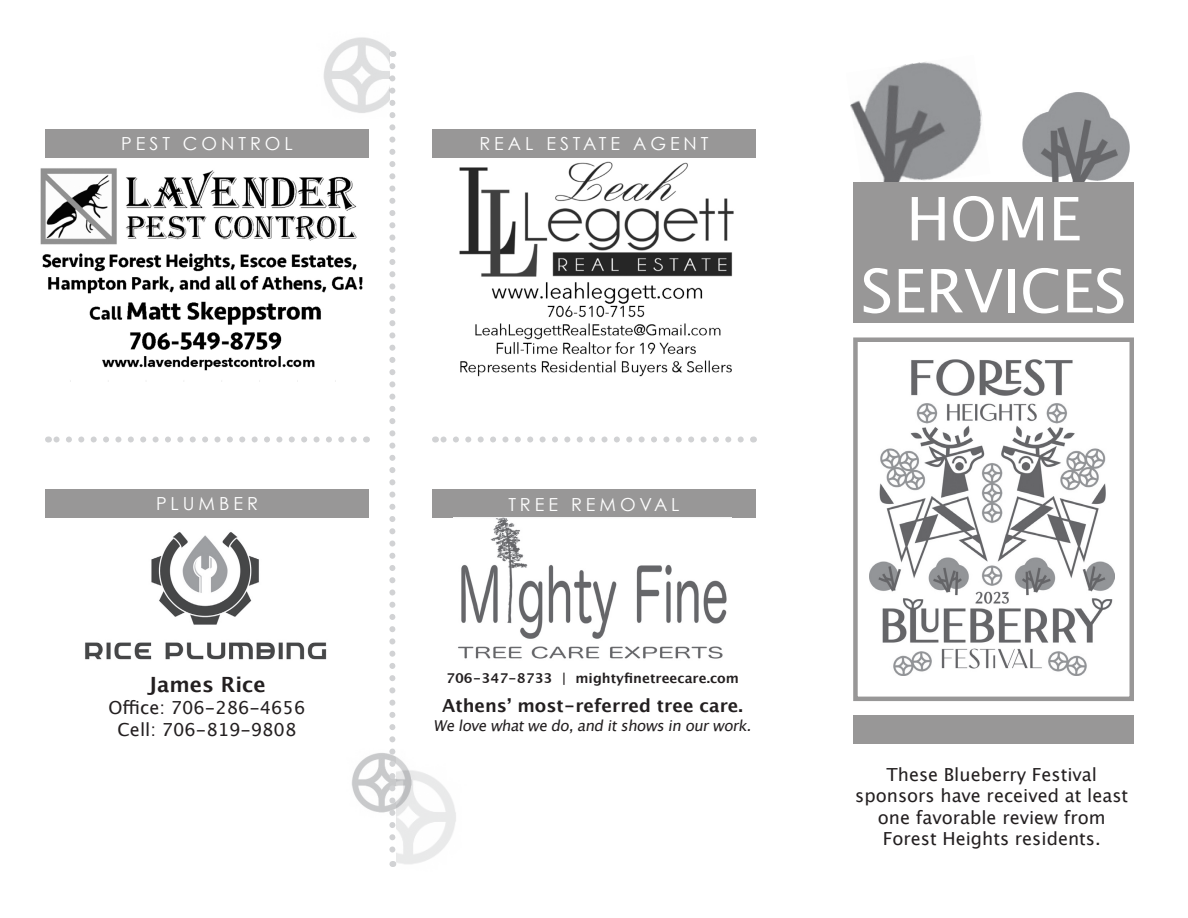
<style>
.page{position:relative;width:1188px;height:918px;background:#fff}
.page>*{position:absolute;margin:0;border:0;box-sizing:border-box;transform-origin:0 0}
.t1{font:60px/72px "Lucida Grande";color:#fff;text-align:center}
.t2{font:700 21px "Lucida Grande";color:#231f20}
.t3{font:18px/21.6px "Lucida Grande";color:#231f20;text-align:center}
.t4{font:18px "Century Gothic";letter-spacing:.22em;color:#fff}
.t5{font:700 18px "Lucida Grande";color:#231f20}
.t6{font:15px "Lucida Grande";color:#231f20}
.t7{font:700 13.5px "Lucida Grande";color:#231f20}
</style>
<div class="page">
<img style="left:352px;top:751px;width:45px;height:69px">
<img style="left:1022px;top:93px;width:108px;height:90px">
<img style="left:850px;top:62px;width:140px;height:121px">
<img style="left:869px;top:360px;width:245px;height:316px">
<div style="left:853px;top:337px;width:281px;height:364px;border:4px solid #989797"></div>
<div style="left:853px;top:183px;width:281px;height:140px;background:#989797"></div>
<div style="left:853px;top:715px;width:281px;height:29px;background:#989797"></div>
<svg style="left:389px;top:66px;width:6px;height:801px"></svg>
<svg style="left:48px;top:436px;width:306px;height:6px"></svg>
<svg style="left:435px;top:436px;width:306px;height:6px"></svg>
<div style="left:45px;top:129px;width:324px;height:29px;background:#989797"></div>
<div style="left:432px;top:129px;width:324px;height:29px;background:#989797"></div>
<div style="left:45px;top:489px;width:324px;height:29px;background:#989797"></div>
<div style="left:432px;top:490px;width:324px;height:28px;background:#989797"></div>
<img style="left:459px;top:161px;width:275px;height:216px">
<img style="left:40px;top:168px;width:323px;height:214px">
<img style="left:458px;top:518px;width:269px;height:141px">
<img style="left:85px;top:532px;width:242px;height:128px">
<img style="left:323px;top:37px;width:66px;height:76px">
<img style="left:397px;top:757px;width:59px;height:107px">
<p class="t4" style="left:121px;top:133px;width:173px">PEST CONTROL</p>
<p class="t4" style="left:479px;top:133px;width:231px">REAL ESTATE AGENT</p>
<p class="t4" style="left:156px;top:493px;width:103px">PLUMBER</p>
<p class="t4" style="left:508px;top:493px;width:173px">TREE REMOVAL</p>
<p class="t2" style="left:148px;top:668px;width:119px">James Rice</p>
<p class="t3" style="left:109px;top:697px;width:198px">Office: 706-286-4656</p>
<p class="t3" style="left:118px;top:719px;width:180px">Cell: 706-819-9808</p>
<p class="t7" style="left:446px;top:667px;width:294px">706-347-8733 | mightyfinetreecare.com</p>
<p class="t5" style="left:442px;top:691px;width:302px">Athens’ most-referred tree care.</p>
<p class="t6" style="left:434px;top:717px;width:323px">Welovewhatwedo,and itshowsin ourwork.</p>
<p class="t1" style="left:861px;top:184px;width:267px">HOME<br>SERVICES</p>
<p class="t3" style="left:855px;top:764px;width:274px">These Blueberry Festival sponsors have received at least one favorable review from<br>Forest Heights residents.</p>
</div>
